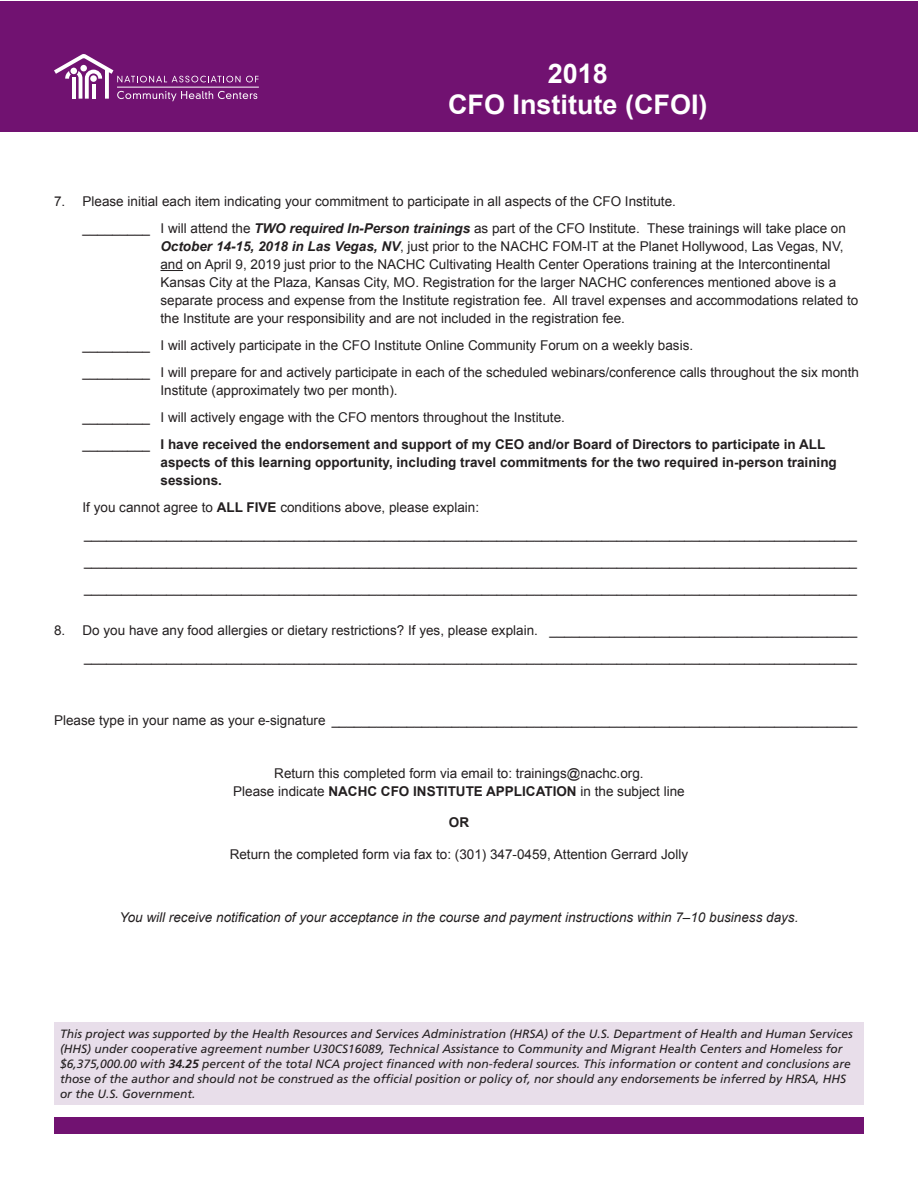
<style>
.page{position:relative;width:918px;height:1188px;background:#fff}
.page>*{position:absolute;margin:0;border:0;box-sizing:border-box;transform-origin:0 0}
.FGMtext{font:700 27px/31.5px "Arial";color:#fff;text-align:center}
.NEW_ag_text{font:13.5px/18px "Arial";color:#231f20}
.NEW_ag_text-2{font:700 13.5px/18px "Arial";color:#231f20}
.NEW_ag_text-3{font:italic 13.5px "Arial";color:#231f20}
.Agenda_text{font:italic 12px/15px "Frutiger";color:#231f20}
.s1{font-weight:700;font-style:italic}
.s2{font-weight:400}
.s3{font-weight:700}
</style>
<div class="page">
<svg style="left:160px;top:270px;width:23px;height:1px"></svg>
<div style="left:54px;top:1118px;width:810px;height:16px;background:#711271"></div>
<div style="left:0;top:1px;width:918px;height:130px;background:#711271"></div>
<svg style="left:54px;top:54px;width:204px;height:47px"></svg>
<hr style="left:117px;top:87px;width:142px;height:1px;background:#fff">
<div style="left:54px;top:1022px;width:810px;height:83px;background:#e8deea"></div>
<p class="FGMtext" style="left:448px;top:58px;width:261px">2018<br>CFO Institute (CFOI)</p>
<p class="NEW_ag_text" style="left:54px;top:192px;width:623px">7. Please initial each item indicating your commitment to participate in all aspects of the CFO Institute.</p>
<p class="NEW_ag_text" style="left:160px;top:219px;width:699px;text-indent:-78px">_________ I will attend the <span class="s1">TWO required In-Person trainings</span> as part of the CFO Institute. These trainings will take place on <span class="s1">October 14-15, 2018 in Las Vegas, NV</span>, just prior to the NACHC FOM-IT at the Planet Hollywood, Las Vegas, NV, and on April 9, 2019 just prior to the NACHC Cultivating Health Center Operations training at the Intercontinental Kansas City at the Plaza, Kansas City, MO. Registration for the larger NACHC conferences mentioned above is a separate process and expense from the Institute registration fee. All travel expenses and accommodations related to the Institute are your responsibility and are not included in the registration fee.</p>
<p class="NEW_ag_text" style="left:82px;top:336px;width:612px">_________ I will actively participate in the CFO Institute Online Community Forum on a weekly basis.</p>
<p class="NEW_ag_text" style="left:160px;top:363px;width:700px;text-indent:-78px">_________ I will prepare for and actively participate in each of the scheduled webinars/conference calls throughout the six month<br>Institute (approximately two per month).</p>
<p class="NEW_ag_text" style="left:82px;top:408px;width:484px">_________ I will actively engage with the CFO mentors throughout the Institute.</p>
<p class="NEW_ag_text-2" style="left:160px;top:436px;width:678px;text-indent:-78px"><span class="s2">_________</span> I have received the endorsement and support of my CEO and/or Board of Directors to participate in ALL aspects of this learning opportunity, including travel commitments for the two required in-person training sessions.</p>
<p class="NEW_ag_text" style="left:82px;top:498px;width:398px">If you cannot agree to <span class="s3">ALL FIVE</span> conditions above, please explain:</p>
<p class="NEW_ag_text" style="left:84px;top:525px;width:775px">_______________________________________________________________________________________________________</p>
<p class="NEW_ag_text" style="left:84px;top:552px;width:775px">_______________________________________________________________________________________________________</p>
<p class="NEW_ag_text" style="left:84px;top:579px;width:775px">_______________________________________________________________________________________________________</p>
<p class="NEW_ag_text" style="left:54px;top:621px;width:805px">8. Do you have any food allergies or dietary restrictions? If yes, please explain. _________________________________________</p>
<p class="NEW_ag_text" style="left:84px;top:648px;width:775px">_______________________________________________________________________________________________________</p>
<p class="NEW_ag_text" style="left:54px;top:711px;width:805px">Please type in your name as your e-signature ______________________________________________________________________</p>
<p class="NEW_ag_text" style="left:233px;top:764px;width:453px;text-align:center">Return this completed form via email to: trainings@nachc.org.<br>Please indicate <span class="s3">NACHC CFO INSTITUTE APPLICATION</span> in the subject line</p>
<p class="NEW_ag_text-2" style="left:449px;top:814px;width:22px">OR</p>
<p class="NEW_ag_text" style="left:230px;top:845px;width:460px">Return the completed form via fax to: (301) 347-0459, Attention Gerrard Jolly</p>
<p class="NEW_ag_text-3" style="left:119px;top:908px;width:681px">You will receive notification of your acceptance in the course and payment instructions within 7–10 business days.</p>
<p class="Agenda_text" style="left:60px;top:1026px;width:794px">This project was supported by the Health Resources and Services Administration (HRSA) of the U.S. Department of Health and Human Services (HHS) under cooperative agreement number U30CS16089, Technical Assistance to Community and Migrant Health Centers and Homeless for $6,375,000.00 with <span class="s3">34.25</span> percent of the total NCA project financed with non-federal sources. This information or content and conclusions are those of the author and should not be construed as the official position or policy of, nor should any endorsements be inferred by HRSA, HHS or the U.S. Government.</p>
</div>
